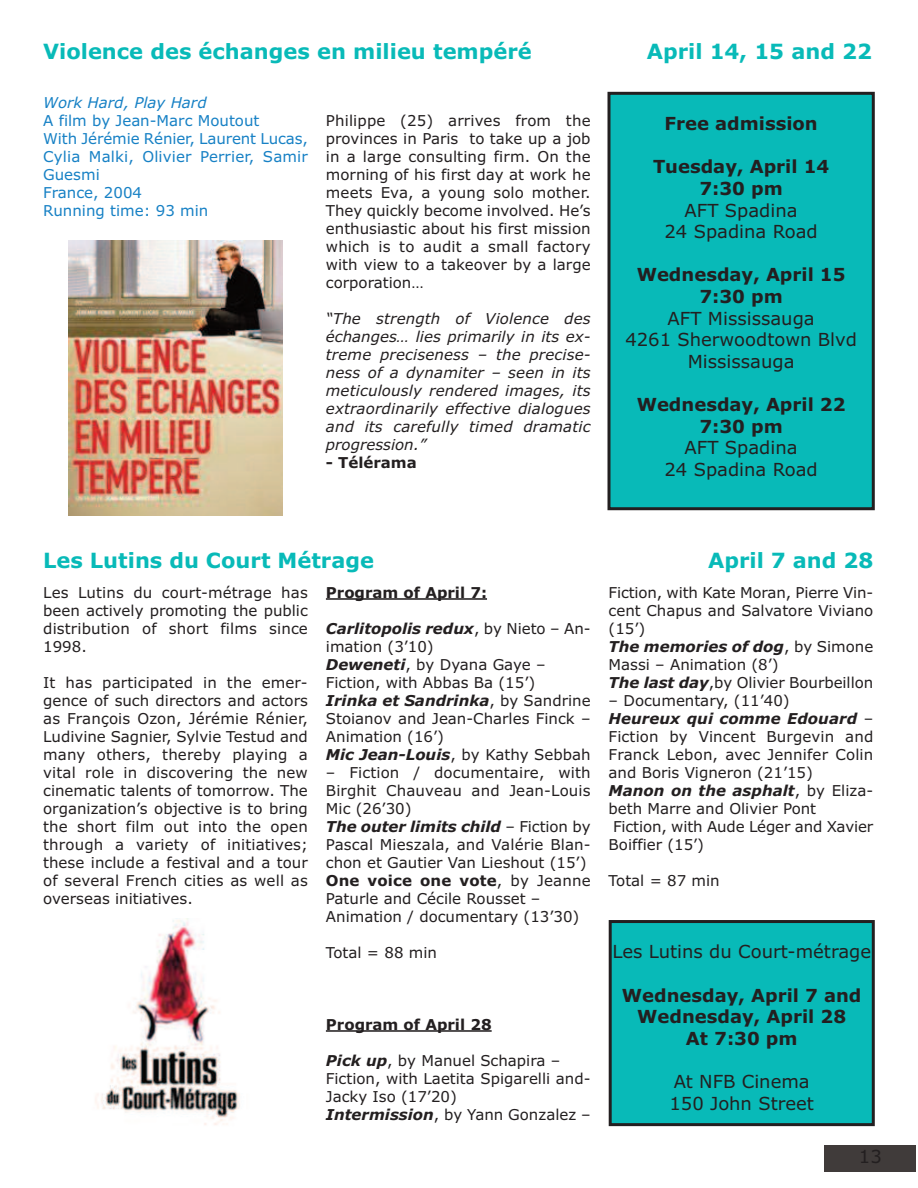
<style>
.page{position:relative;width:918px;height:1188px;background:#fff}
.page>*{position:absolute;margin:0;border:0;box-sizing:border-box;transform-origin:0 0}
.t1{font:700 21px "Verdana";color:#08bab8}
.t2{font:18px/21.6px "Verdana";color:#231f20;text-align:center}
.t3{font:700 18px/21.6px "Verdana";color:#231f20;text-align:center}
.t4{font:15px/18px "Verdana";color:#231f20}
.t5{font:italic 15px/18px "Verdana";letter-spacing:.01em;color:#231f20;text-align:justify}
.t6{font:15px/18px "Verdana";color:#1781c5}
.t7{font:700 15px "Verdana";color:#231f20}
.t8{font:italic 15px "Verdana";color:#1781c5}
.s1{font-weight:700;font-style:italic}
.s2{font-weight:700}
</style>
<div class="page">
<hr style="left:326px;top:598px;width:161px;height:2px;background:#231f20">
<hr style="left:326px;top:1030px;width:166px;height:2px;background:#231f20">
<div style="left:610px;top:922px;width:263px;height:203px;background:#08bab8"></div>
<div style="left:609px;top:920px;width:266px;height:206px;border:3px solid #231f20"></div>
<div style="left:825px;top:1145px;width:91px;height:27px;background:#403b3a"></div>
<img style="left:68px;top:241px;width:215px;height:274px">
<div style="left:609px;top:93px;width:264px;height:416px;background:#08bab8"></div>
<div style="left:608px;top:92px;width:267px;height:418px;border:3px solid #231f20"></div>
<img style="left:95px;top:918px;width:145px;height:207px">
<h1 class="t1" style="left:43px;top:40px;width:490px">Violence des échanges en milieu tempéré</h1>
<h1 class="t1" style="left:647px;top:40px;width:227px">April 14, 15 and 22</h1>
<p class="t8" style="left:43px;top:94px;width:165px">Work Hard, Play Hard</p>
<p class="t6" style="left:43px;top:112px;width:266px">A film by Jean-Marc Moutout<br>With Jérémie Rénier, Laurent Lucas,<br>Cylia Malki, Olivier Perrier, Samir<br>Guesmi<br>France, 2004<br>Running time: 93 min</p>
<p class="t4" style="left:326px;top:112px;width:266px;text-align:justify">Philippe (25) arrives from the provinces in Paris to take up a job in a large consulting firm. On the morning of his first day at work he meets Eva, a young solo mother.<br>They quickly become involved. He’s enthusiastic about his first mission which is to audit a small factory with view to a takeover by a large corporation…</p>
<p class="t5" style="left:326px;top:310px;width:266px">“The strength of Violence des échanges… lies primarily in its ex&shy;treme preciseness – the precise&shy;ness of a dynamiter – seen in its meticulously rendered images, its extraordinarily effective dialogues and its carefully timed dramatic progression.”</p>
<p class="t7" style="left:326px;top:454px;width:92px">- Télérama</p>
<p class="t3" style="left:665px;top:113px;width:155px">Free admission</p>
<p class="t3" style="left:653px;top:156px;width:178px">Tuesday, April 14<br>7:30 pm</p>
<p class="t2" style="left:665px;top:200px;width:155px">AFT Spadina<br>24 Spadina Road</p>
<p class="t3" style="left:637px;top:264px;width:210px">Wednesday, April 15<br>7:30 pm</p>
<p class="t2" style="left:625px;top:308px;width:233px">AFT Mississauga<br>4261 Sherwoodtown Blvd<br>Mississauga</p>
<p class="t3" style="left:637px;top:394px;width:210px">Wednesday, April 22<br>7:30 pm</p>
<p class="t2" style="left:665px;top:437px;width:155px">AFT Spadina<br>24 Spadina Road</p>
<h1 class="t1" style="left:43px;top:548px;width:332px">Les Lutins du Court Métrage</h1>
<h1 class="t1" style="left:708px;top:548px;width:167px">April 7 and 28</h1>
<p class="t4" style="left:43px;top:584px;width:266px;text-align:justify">Les Lutins du court-métrage has been actively promoting the public distribution of short films since 1998.</p>
<p class="t4" style="left:43px;top:674px;width:266px;text-align:justify">It has participated in the emer&shy;gence of such directors and actors as François Ozon, Jérémie Rénier, Ludivine Sagnier, Sylvie Testud and many others, thereby playing a vital role in discovering the new cinematic talents of tomorrow. The organization’s objective is to bring the short film out into the open through a variety of initiatives; these include a festival and a tour of several French cities as well as overseas initiatives.</p>
<p class="t7" style="left:326px;top:584px;width:163px">Program of April 7:</p>
<p class="t4" style="left:326px;top:620px;width:266px"><span class="s1">Carlitopolis redux</span>, by Nieto – An&shy;imation (3’10)<br><span class="s1">Deweneti</span>, by Dyana Gaye –<br>Fiction, with Abbas Ba (15’)<br><span class="s1">Irinka et Sandrinka</span>, by Sandrine<br>Stoianov and Jean-Charles Finck –<br>Animation (16’)<br><span class="s1">Mic Jean-Louis</span>, by Kathy Sebbah</p>
<p class="t4" style="left:326px;top:764px;width:266px">– Fiction / documentaire, with<br>Birghit Chauveau and Jean-Louis<br>Mic (26’30)<br><span class="s1">The outer limits child</span> – Fiction by<br>Pascal Mieszala, and Valérie Blan&shy;chon et Gautier Van Lieshout (15’)<br><span class="s2">One voice one vote</span>, by Jeanne<br>Paturle and Cécile Rousset –<br>Animation / documentary (13’30)</p>
<p class="t4" style="left:326px;top:944px;width:113px">Total = 88 min</p>
<p class="t7" style="left:326px;top:1016px;width:167px">Program of April 28</p>
<p class="t4" style="left:326px;top:1052px;width:266px"><span class="s1">Pick up</span>, by Manuel Schapira –<br>Fiction, with Laetita Spigarelli and-<br>Jacky Iso (17’20)<br><span class="s1">Intermission</span>, by Yann Gonzalez –</p>
<p class="t4" style="left:609px;top:584px;width:266px">Fiction, with Kate Moran, Pierre Vin&shy;cent Chapus and Salvatore Viviano (15’)<br><span class="s1">The memories of dog</span>, by Simone<br>Massi – Animation (8’)<br><span class="s1">The last day</span>,by Olivier Bourbeillon</p>
<p class="t4" style="left:609px;top:692px;width:266px">– Documentary, (11’40)<br><span class="s1">Heureux qui comme Edouard</span> –<br>Fiction by Vincent Burgevin and<br>Franck Lebon, avec Jennifer Colin and Boris Vigneron (21’15)<br><span class="s1">Manon on the asphalt</span>, by Eliza&shy;beth Marre and Olivier Pont<br>Fiction, with Aude Léger and Xavier<br>Boiffier (15’)</p>
<p class="t4" style="left:609px;top:872px;width:113px">Total = 87 min</p>
<p class="t2" style="left:612px;top:941px;width:260px">Les Lutins du Court-métrage</p>
<p class="t3" style="left:622px;top:985px;width:241px">Wednesday, April 7 and<br>Wednesday, April 28<br>At 7:30 pm</p>
<p class="t2" style="left:670px;top:1071px;width:146px;text-align:left">At NFB Cinema<br>150 John Street</p>
<p class="t2" style="left:859px;top:1146px;width:24px">13</p>
</div>
